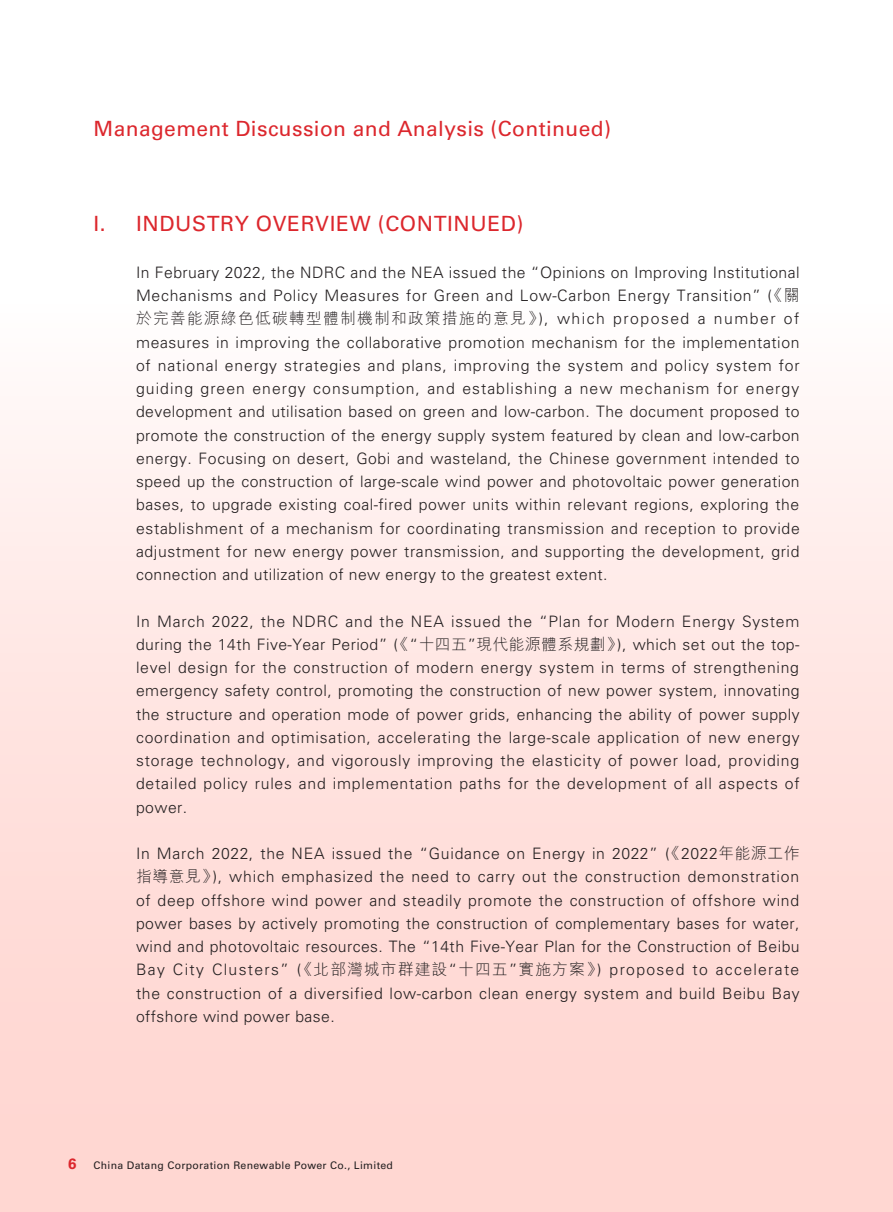
<style>
.page{position:relative;width:893px;height:1212px;background:#fff}
.page>*{position:absolute;margin:0;border:0;box-sizing:border-box;transform-origin:0 0}
.t1{font:21px "Univers LT Std";letter-spacing:.02em;color:#dc272d}
.t2{font:300 15.75px/23.2px "Univers LT Std";letter-spacing:.03em;color:#231f20;text-align:justify}
.t3{font:300 15.75px "M Hei HK";letter-spacing:.08em;color:#231f20}
.t4{font:10.5px "Univers LT Std";letter-spacing:.03em;color:#231f20}
.s1{font-family:"M Hei HK"}
.s2{font-family:"Univers LT Std"}
.s3{font-weight:700;font-size:15px;color:#dc272d}
</style>
<div class="page">
<div style="left:0;top:0;width:893px;height:1212px;background:linear-gradient(to bottom,#fff,#ffd2cc)"></div>
<h1 class="t1" style="left:94px;top:116px;width:519px">Management Discussion and Analysis (Continued)</h1>
<h1 class="t1" style="left:94px;top:211px;width:432px">I. INDUSTRY OVERVIEW (CONTINUED)</h1>
<p class="t2" style="left:136px;top:261px;width:665px">In February 2022, the NDRC and the NEA issued the “Opinions on Improving Institutional<br>Mechanisms and Policy Measures for Green and Low-Carbon Energy Transition” (<span class="s1">《關</span></p>
<p class="t3" style="left:136px;top:311px;width:665px">於完善能源綠色低碳轉型體制機制和政策措施的意見》<span class="s2">), which proposed a number of</span></p>
<p class="t2" style="left:136px;top:330px;width:665px">measures in improving the collaborative promotion mechanism for the implementation of national energy strategies and plans, improving the system and policy system for guiding green energy consumption, and establishing a new mechanism for energy development and utilisation based on green and low-carbon. The document proposed to promote the construction of the energy supply system featured by clean and low-carbon energy. Focusing on desert, Gobi and wasteland, the Chinese government intended to speed up the construction of large-scale wind power and photovoltaic power generation bases, to upgrade existing coal-fired power units within relevant regions, exploring the establishment of a mechanism for coordinating transmission and reception to provide adjustment for new energy power transmission, and supporting the development, grid connection and utilization of new energy to the greatest extent.</p>
<p class="t2" style="left:136px;top:609px;width:665px">In March 2022, the NDRC and the NEA issued the “Plan for Modern Energy System during the 14th Five-Year Period” (<span class="s1">《</span>“<span class="s1">十四五</span>”<span class="s1">現代能源體系規劃》</span>), which set out the top&shy;level design for the construction of modern energy system in terms of strengthening emergency safety control, promoting the construction of new power system, innovating the structure and operation mode of power grids, enhancing the ability of power supply coordination and optimisation, accelerating the large-scale application of new energy storage technology, and vigorously improving the elasticity of power load, providing detailed policy rules and implementation paths for the development of all aspects of power.</p>
<p class="t2" style="left:136px;top:842px;width:665px">In March 2022, the NEA issued the “Guidance on Energy in 2022” (<span class="s1">《</span>2022<span class="s1">年能源工作指導意見》</span>), which emphasized the need to carry out the construction demonstration of deep offshore wind power and steadily promote the construction of offshore wind power bases by actively promoting the construction of complementary bases for water, wind and photovoltaic resources. The “14th Five-Year Plan for the Construction of Beibu Bay City Clusters” (<span class="s1">《北部灣城市群建設</span>“<span class="s1">十四五</span>”<span class="s1">實施方案》</span>) proposed to accelerate the construction of a diversified low-carbon clean energy system and build Beibu Bay offshore wind power base.</p>
<p class="t4" style="left:68px;top:1159px;width:326px"><span class="s3">6</span> China Datang Corporation Renewable Power Co., Limited</p>
</div>
